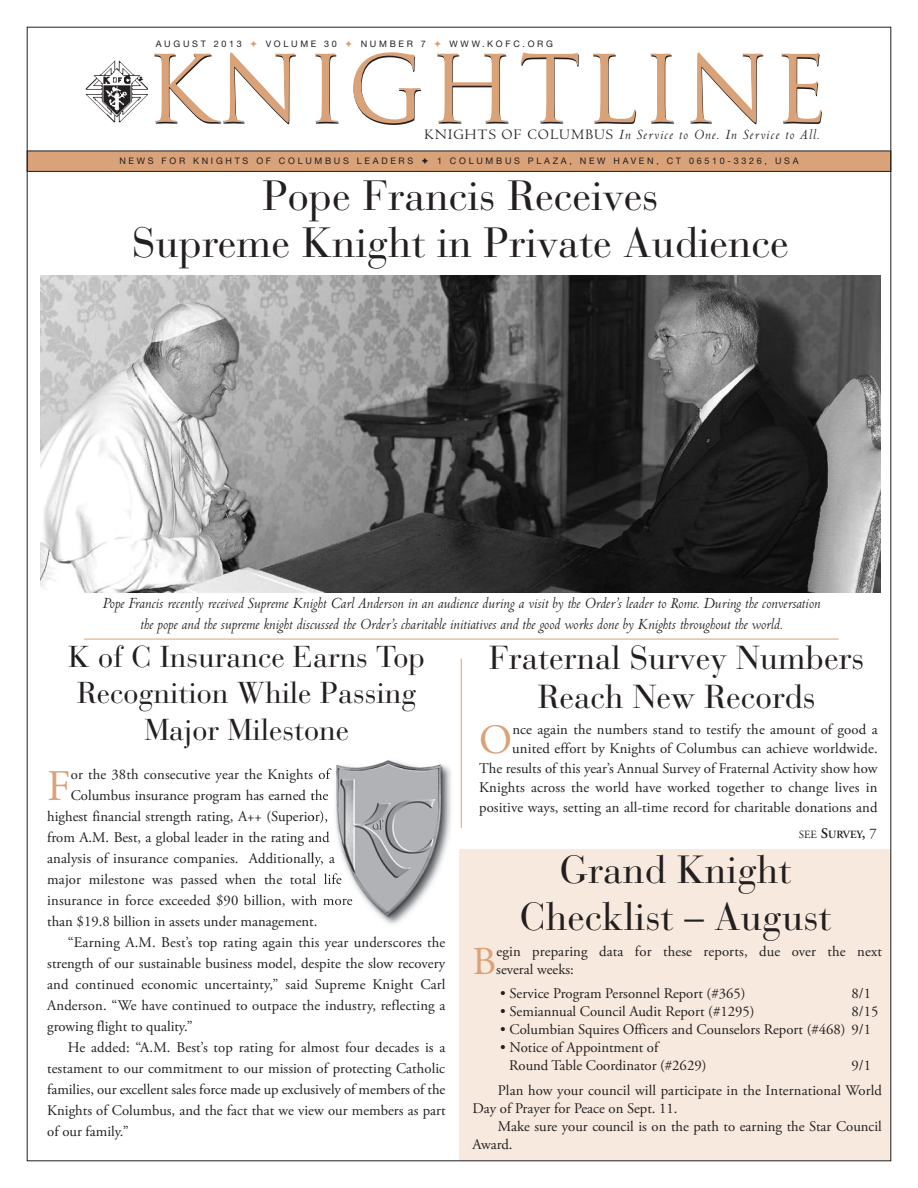
<style>
.page{position:relative;width:918px;height:1188px;background:#fff}
.page>*{position:absolute;margin:0;border:0;box-sizing:border-box;transform-origin:0 0}
.t1{font:90.45px "Trajan Pro";letter-spacing:.035em;color:#231f20}
.t2{font:43.65px "Adobe Garamond Pro";color:#daa279}
.t3{font:42px/46.5px "Bauer Bodoni";color:#231f20;text-align:center}
.t4{font:41.55px "Adobe Garamond Pro";color:#daa279}
.t5{font:39.45px "Adobe Garamond Pro";color:#daa279}
.t6{font:39px/47.1px "Bauer Bodoni";color:#231f20;text-align:center}
.t7{font:33px/39px "Bauer Bodoni";color:#231f20;text-align:center}
.t8{font:30px/36.2px "Bauer Bodoni";color:#231f20;text-align:center}
.t9{font:italic 16.5px/21px "Centaur MT Std";color:#231f20;text-align:center}
.t10{font:italic 15px "Centaur MT Std";letter-spacing:.075em;color:#231f20}
.t11{font:14.7px/19.5px "Adobe Garamond Pro";letter-spacing:.005em;color:#231f20}
.t12{font:600 10.95px "Adobe Garamond Pro";letter-spacing:-.005em;color:#231f20}
.t13{font:9px "Helvetica Neue";letter-spacing:.3em;color:#231f20}
.s1{color:#daa279}
.s2{font-style:normal}
.s3{font-weight:400}
.s4{font-size:14.7px}
.s5{font-weight:400;font-size:14.7px}
</style>
<div class="page">
<div style="left:27px;top:151px;width:864px;height:20px;background:#daa279"></div>
<div style="left:27px;top:151px;width:864px;height:21px;border:1px solid #231f20"></div>
<img style="left:86px;top:61px;width:62px;height:62px">
<img style="left:40px;top:275px;width:840px;height:318px">
<img style="left:313px;top:749px;width:160px;height:188px">
<img style="left:328px;top:755px;width:121px;height:167px">
<hr style="left:84px;top:639px;width:755px;height:1px;background:#daa279">
<div style="left:460px;top:850px;width:431px;height:311px;background:#f7e9dd"></div>
<hr style="left:461px;top:658px;width:1px;height:170px;background:#daa279">
<p class="t13" style="left:156px;top:39px;width:399px">AUGUST 2013 <span class="s1">✦</span> VOLUME 30 <span class="s1">✦</span> NUMBER 7 <span class="s1">✦</span> WWW.KOFC.ORG</p>
<h1 class="t1" style="left:146px;top:56px;width:684px">KNIGHTLINE</h1>
<p class="t10" style="left:425px;top:130px;width:397px"><span class="s2">KNIGHTS OF COLUMBUS</span> In Service to One. In Service to All.</p>
<p class="t13" style="left:119px;top:156px;width:681px">NEWS FOR KNIGHTS OF COLUMBUS LEADERS ✦ 1 COLUMBUS PLAZA, NEW HAVEN, CT 06510-3326, USA</p>
<h3 class="t3" style="left:132px;top:178px;width:658px">Pope Francis Receives<br>Supreme Knight in Private Audience</h3>
<p class="t9" style="left:103px;top:594px;width:719px">Pope Francis recently received Supreme Knight Carl Anderson in an audience during a visit by the Order’s leader to Rome. During the conversation the pope and the supreme knight discussed the Order’s charitable initiatives and the good works done by Knights throughout the world.</p>
<h3 class="t8" style="left:68px;top:643px;width:359px">K of C Insurance Earns Top<br>Recognition While Passing<br>Major Milestone</h3>
<p class="t11" style="left:71px;top:766px;width:261px">or the 38th consecutive year the Knights of</p>
<p class="t11" style="left:71px;top:787px;width:259px">Columbus insurance program has earned the</p>
<p class="t11" style="left:47px;top:808px;width:282px">highest financial strength rating, A++ (Superior),</p>
<p class="t11" style="left:47px;top:829px;width:284px">from A.M. Best, a global leader in the rating and</p>
<p class="t11" style="left:47px;top:850px;width:289px">analysis of insurance companies. Additionally, a</p>
<p class="t11" style="left:47px;top:871px;width:296px">major milestone was passed when the total life</p>
<p class="t11" style="left:47px;top:892px;width:307px">insurance in force exceeded $90 billion, with more</p>
<p class="t11" style="left:47px;top:913px;width:272px">than $19.8 billion in assets under management.</p>
<p class="t11" style="left:68px;top:934px;width:379px">“Earning A.M. Best’s top rating again this year underscores the</p>
<p class="t11" style="left:47px;top:955px;width:400px">strength of our sustainable business model, despite the slow recovery</p>
<p class="t11" style="left:47px;top:976px;width:400px">and continued economic uncertainty,” said Supreme Knight Carl</p>
<p class="t11" style="left:47px;top:997px;width:400px">Anderson. “We have continued to outpace the industry, reflecting a</p>
<p class="t11" style="left:47px;top:1018px;width:147px">growing flight to quality.”</p>
<p class="t11" style="left:68px;top:1039px;width:379px">He added: “A.M. Best’s top rating for almost four decades is a</p>
<p class="t11" style="left:47px;top:1060px;width:399px">testament to our commitment to our mission of protecting Catholic</p>
<p class="t11" style="left:47px;top:1081px;width:400px">families, our excellent sales force made up exclusively of members of the</p>
<p class="t11" style="left:47px;top:1102px;width:400px">Knights of Columbus, and the fact that we view our members as part</p>
<p class="t11" style="left:47px;top:1123px;width:83px">of our family.”</p>
<h2 class="t2" style="left:47px;top:769px;width:25px">F</h2>
<h3 class="t7" style="left:489px;top:642px;width:377px">Fraternal Survey Numbers<br>Reach New Records</h3>
<h3 class="t4" style="left:479px;top:723px;width:35px">O</h3>
<p class="t11" style="left:479px;top:720px;width:400px;text-align:right">nce again the numbers stand to testify the amount of good a united effort by Knights of Columbus can achieve worldwide.<br>The results of this year’s Annual Survey of Fraternal Activity show how Knights across the world have worked together to change lives in</p>
<p class="t11" style="left:479px;top:799px;width:400px">positive ways, setting an all-time record for charitable donations and</p>
<p class="t12" style="left:799px;top:830px;width:79px"><span class="s3">SEE</span> <span class="s4">S</span>URVEY<span class="s4">,</span> <span class="s5">7</span></p>
<h3 class="t6" style="left:520px;top:851px;width:313px">Grand Knight<br>Checklist – August</h3>
<h3 class="t5" style="left:472px;top:945px;width:25px">B</h3>
<p class="t11" style="left:496px;top:943px;width:387px;line-height:18px">egin preparing data for these reports, due over the next several weeks:</p>
<p class="t11" style="left:500px;top:985px;width:247px">• Service Program Personnel Report (#365)</p>
<p class="t11" style="left:852px;top:985px;width:21px">8/1</p>
<p class="t11" style="left:500px;top:1003px;width:256px">• Semiannual Council Audit Report (#1295)</p>
<p class="t11" style="left:852px;top:1003px;width:28px">8/15</p>
<p class="t11" style="left:500px;top:1021px;width:372px">• Columbian Squires Officers and Counselors Report (#468) 9/1</p>
<p class="t11" style="left:509px;top:1039px;width:199px;line-height:18px;text-indent:-9px">• Notice of Appointment of<br>Round Table Coordinator (#2629)</p>
<p class="t11" style="left:498px;top:1053px;width:386px;line-height:25.5px;text-indent:354px">9/1<br>Plan how your council will participate in the International World</p>
<p class="t11" style="left:473px;top:1100px;width:207px">Day of Prayer for Peace on Sept. 11.</p>
<p class="t11" style="left:498px;top:1118px;width:386px">Make sure your council is on the path to earning the Star Council</p>
<p class="t11" style="left:473px;top:1136px;width:42px">Award.</p>
</div>
